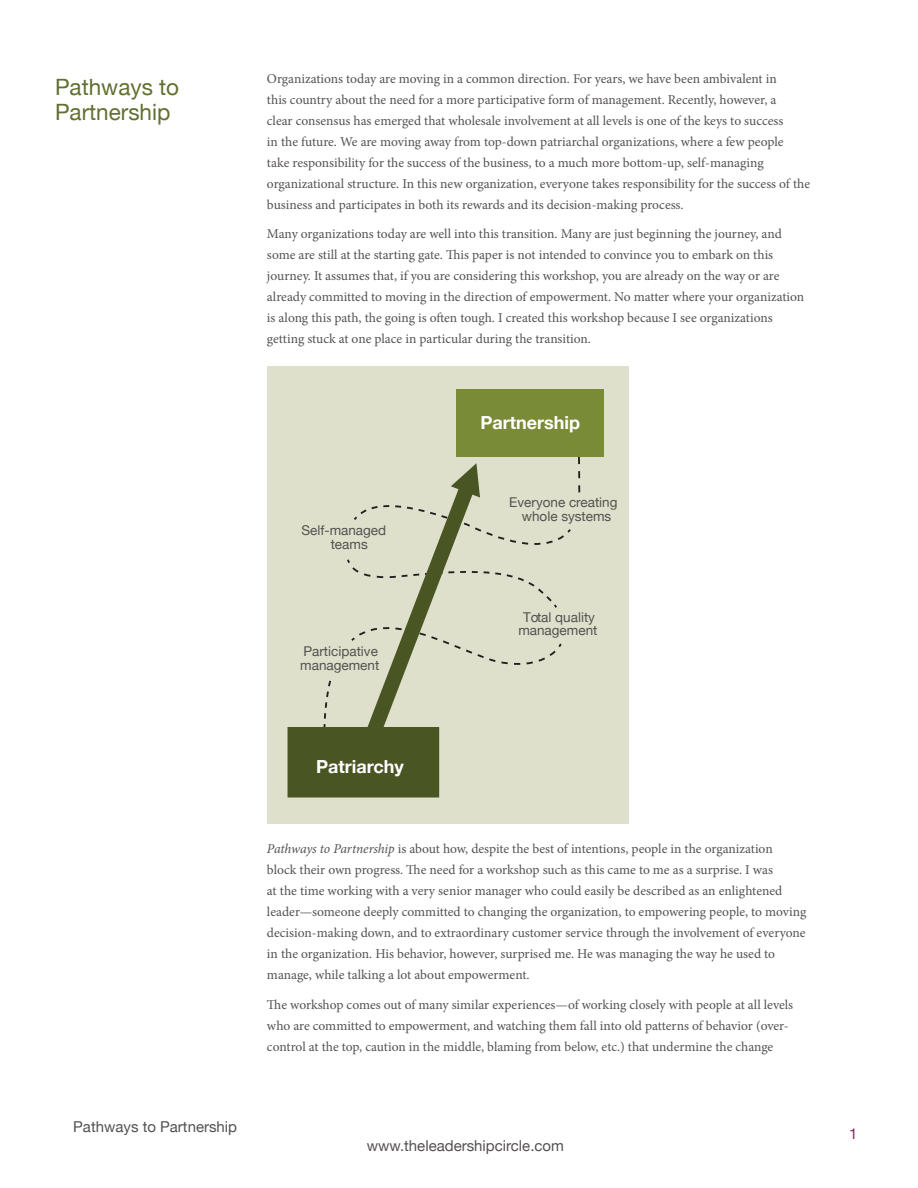
<style>
.page{position:relative;width:918px;height:1188px;background:#fff}
.page>*{position:absolute;margin:0;border:0;box-sizing:border-box;transform-origin:0 0}
.Major_heading{font:22.5px/25.5px "Helvetica Neue";color:#61702f}
.t1{font:700 18px "Helvetica Neue";color:#fff}
.t2{font:15px "Helvetica Neue";color:#555151}
.t3{font:15px "Helvetica Neue";color:#8d1f61}
.Body_copy{font:13.5px/21px "Minion Pro";letter-spacing:-.005em;color:#555151}
.t4{font:13.5px/13.8px "Helvetica Neue";color:#555151}
.s1{font-style:italic}
</style>
<div class="page">
<div style="left:267px;top:366px;width:361px;height:458px;background:#dee0cb"></div>
<div style="left:456px;top:389px;width:147px;height:68px;background:#7a8b37"></div>
<svg style="left:480px;top:457px;width:101px;height:88px"></svg>
<svg style="left:480px;top:571px;width:82px;height:94px"></svg>
<svg style="left:288px;top:463px;width:192px;height:334px"></svg>
<p class="Major_heading" style="left:55px;top:74px;width:126px">Pathways to<br>Partnership</p>
<p class="Body_copy" style="left:267px;top:68px;width:545px">Organizations today are moving in a common direction. For years, we have been ambivalent in<br>this country about the need for a more participative form of management. Recently, however, a<br>clear consensus has emerged that wholesale involvement at all levels is one of the keys to success<br>in the future. We are moving away from top-down patriarchal organizations, where a few people<br>take responsibility for the success of the business, to a much more bottom-up, self-managing organizational structure. In this new organization, everyone takes responsibility for the success of the business and participates in both its rewards and its decision-making process.</p>
<p class="Body_copy" style="left:267px;top:224px;width:539px">Many organizations today are well into this transition. Many are just beginning the journey, and some are still at the starting gate. This paper is not intended to convince you to embark on this journey. It assumes that, if you are considering this workshop, you are already on the way or are already committed to moving in the direction of empowerment. No matter where your organization is along this path, the going is often tough. I created this workshop because I see organizations getting stuck at one place in particular during the transition.</p>
<p class="t4" style="left:331px;top:523px;width:57px;text-indent:-29px">Self-managed teams</p>
<p class="t4" style="left:300px;top:644px;width:81px">Participative management</p>
<p class="t1" style="left:316px;top:755px;width:89px">Patriarchy</p>
<p class="t1" style="left:480px;top:411px;width:101px">Partnership</p>
<p class="t4" style="left:509px;top:495px;width:110px;text-align:center">Everyone creating whole systems</p>
<p class="t4" style="left:518px;top:610px;width:81px;text-align:center">Total quality management</p>
<p class="Body_copy" style="left:267px;top:838px;width:541px"><span class="s1">Pathways to Partnership</span> is about how, despite the best of intentions, people in the organization<br>block their own progress. The need for a workshop such as this came to me as a surprise. I was<br>at the time working with a very senior manager who could easily be described as an enlightened leader—someone deeply committed to changing the organization, to empowering people, to moving decision-making down, and to extraordinary customer service through the involvement of everyone in the organization. His behavior, however, surprised me. He was managing the way he used to manage, while talking a lot about empowerment.</p>
<p class="Body_copy" style="left:267px;top:994px;width:528px">The workshop comes out of many similar experiences—of working closely with people at all levels who are committed to empowerment, and watching them fall into old patterns of behavior (over&shy;control at the top, caution in the middle, blaming from below, etc.) that undermine the change</p>
<p class="t2" style="left:73px;top:1118px;width:165px">Pathways to Partnership</p>
<p class="t3" style="left:849px;top:1125px;width:10px">1</p>
<p class="t2" style="left:367px;top:1136px;width:199px">www.theleadershipcircle.com</p>
</div>
